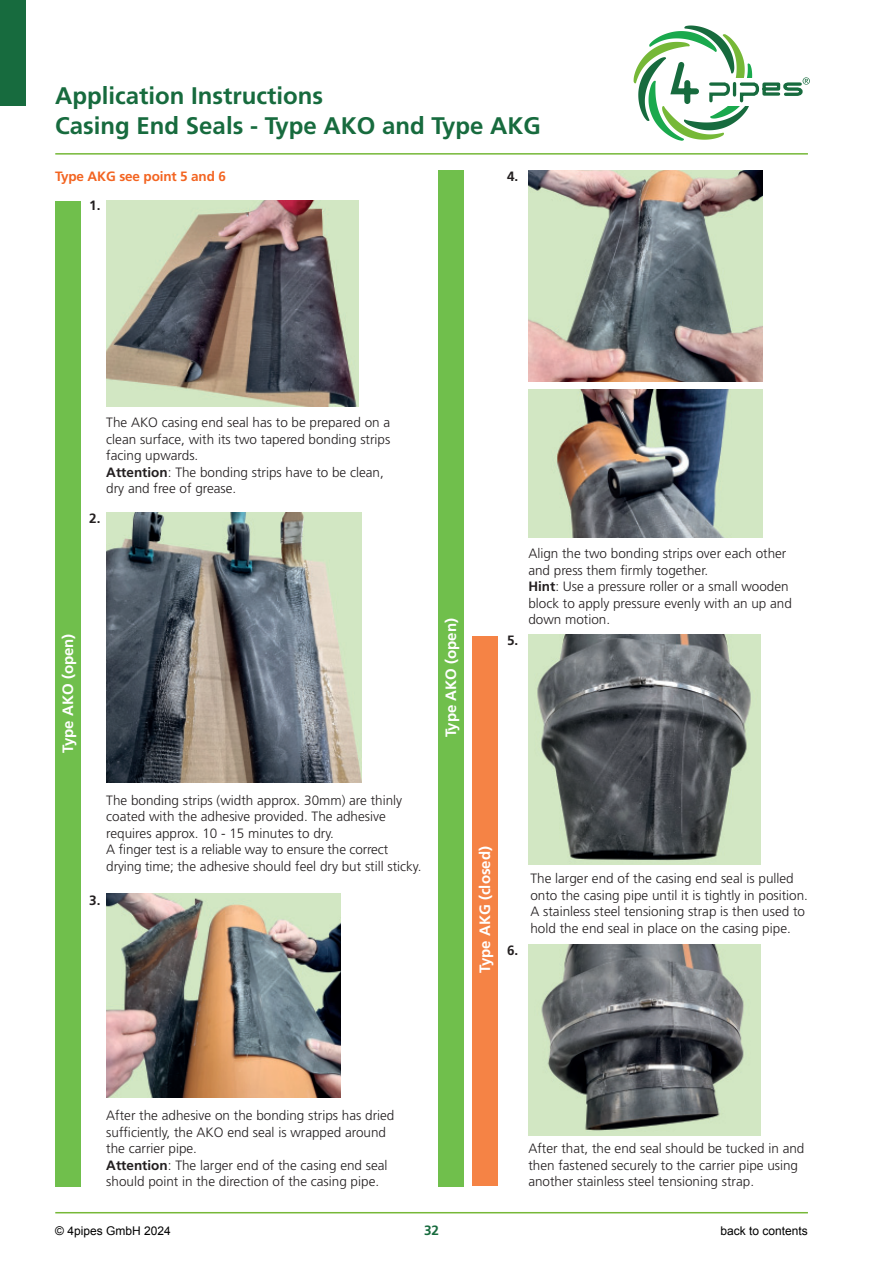
<style>
.page{position:relative;width:893px;height:1263px;background:#fff}
.page>*{position:absolute;margin:0;border:0;box-sizing:border-box;transform-origin:0 0}
.t1{font:700 24px/30px "Frutiger";color:#176b3e}
.t2{font:700 15px "Frutiger";color:#fff}
.t3{font:300 13.5px/16.5px "Frutiger";color:#231f20}
.t4{font:700 13.5px "Frutiger";letter-spacing:-.01em;color:#f36421}
.t5{font:700 13.5px "Frutiger";color:#231f20}
.t6{font:700 13.5px "Frutiger";color:#176b3e}
.t7{font:12px "Arial";color:#000}
.s1{font-weight:700}
</style>
<div class="page">
<svg style="left:634px;top:26px;width:176px;height:115px"></svg>
<hr style="left:55px;top:153px;width:753px;height:2px;background:#76b837">
<hr style="left:55px;top:1212px;width:753px;height:1px;background:#76b837">
<img style="left:528px;top:170px;width:234px;height:212px">
<img style="left:528px;top:635px;width:232px;height:229px">
<img style="left:528px;top:944px;width:232px;height:191px">
<img style="left:528px;top:389px;width:234px;height:149px">
<div style="left:472px;top:636px;width:25px;height:549px;background:#f58345"></div>
<div style="left:438px;top:170px;width:25px;height:1016px;background:#70bf4c"></div>
<img style="left:106px;top:201px;width:252px;height:205px">
<img style="left:106px;top:893px;width:234px;height:204px">
<img style="left:106px;top:512px;width:255px;height:270px">
<div style="left:55px;top:201px;width:26px;height:985px;background:#70bf4c"></div>
<div style="left:0;top:0;width:26px;height:105px;background:#176b3e"></div>
<h1 class="t1" style="left:55px;top:80px;width:487px">Application Instructions<br>Casing End Seals - Type AKO and Type AKG</h1>
<p class="t4" style="left:55px;top:168px;width:172px">Type AKG see point 5 and 6</p>
<p class="t5" style="left:89px;top:198px;width:13px">1.</p>
<p class="t5" style="left:507px;top:168px;width:13px">4.</p>
<p class="t3" style="left:106px;top:414px;width:286px">The AKO casing end seal has to be prepared on a clean surface, with its two tapered bonding strips facing upwards.<br><span class="s1">Attention</span>: The bonding strips have to be clean, dry and free of grease.</p>
<p class="t5" style="left:89px;top:510px;width:13px">2.</p>
<p class="t2" style="left:59px;top:753px;width:121px;rotate:-90deg">Type AKO (open)</p>
<p class="t3" style="left:106px;top:792px;width:317px">The bonding strips (width approx. 30mm) are thinly coated with the adhesive provided. The adhesive requires approx. 10 - 15 minutes to dry.<br>A finger test is a reliable way to ensure the correct drying time; the adhesive should feel dry but still sticky.</p>
<p class="t5" style="left:89px;top:892px;width:13px">3.</p>
<p class="t2" style="left:442px;top:737px;width:121px;rotate:-90deg">Type AKO (open)</p>
<p class="t5" style="left:507px;top:632px;width:13px">5.</p>
<p class="t3" style="left:528px;top:545px;width:265px">Align the two bonding strips over each other and press them firmly together.<br><span class="s1">Hint</span>: Use a pressure roller or a small wooden block to apply pressure evenly with an up and down motion.</p>
<p class="t2" style="left:476px;top:973px;width:128px;rotate:-90deg">Type AKG (closed)</p>
<p class="t5" style="left:507px;top:942px;width:13px">6.</p>
<p class="t3" style="left:530px;top:870px;width:279px">The larger end of the casing end seal is pulled onto the casing pipe until it is tightly in position.<br>A stainless steel tensioning strap is then used to hold the end seal in place on the casing pipe.</p>
<p class="t3" style="left:106px;top:1107px;width:290px">After the adhesive on the bonding strips has dried sufficiently, the AKO end seal is wrapped around the carrier pipe.<br><span class="s1">Attention</span>: The larger end of the casing end seal should point in the direction of the casing pipe.</p>
<p class="t3" style="left:528px;top:1140px;width:278px">After that, the end seal should be tucked in and then fastened securely to the carrier pipe using another stainless steel tensioning strap.</p>
<p class="t6" style="left:424px;top:1222px;width:17px">32</p>
<p class="t7" style="left:55px;top:1223px;width:117px">© 4pipes GmbH 2024</p>
<p class="t7" style="left:720px;top:1223px;width:89px">back to contents</p>
</div>
